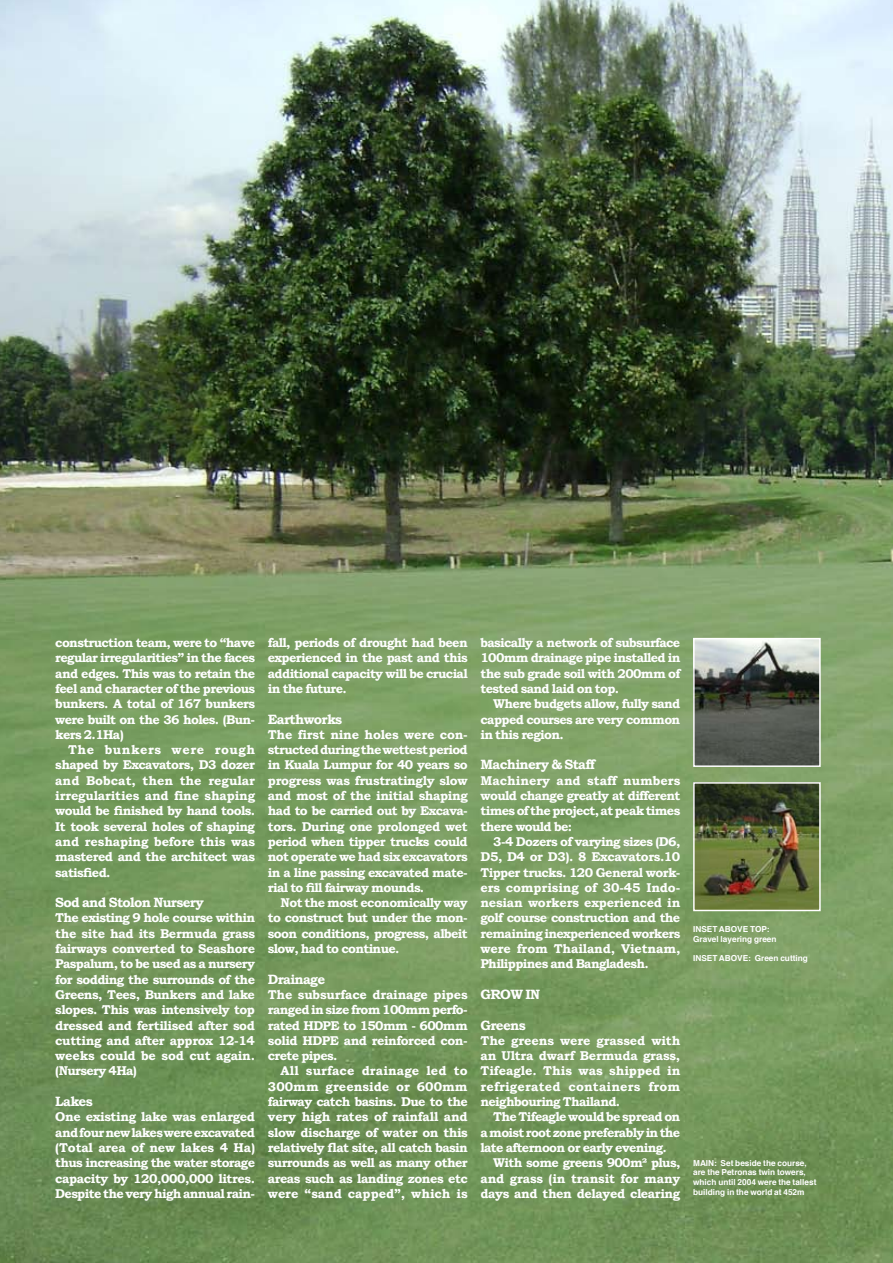
<style>
.page{position:relative;width:893px;height:1263px;background:#fff}
.page>*{position:absolute;margin:0;border:0;box-sizing:border-box;transform-origin:0 0}
.t1{font:700 13.5px "Bookman Old Style";letter-spacing:-.05em;color:#fff}
.t2{font:700 12.75px/15.3px "Bookman Old Style";letter-spacing:-.05em;color:#fff;text-align:justify}
.t3{font:700 8.25px/9.8px "Helvetica";color:#fff}
</style>
<div class="page">
<img style="left:0;top:0;width:893px;height:1263px">
<img style="left:696px;top:641px;width:122px;height:123px">
<div style="left:693px;top:638px;width:128px;height:129px;border:2px solid #fff"></div>
<img style="left:696px;top:785px;width:122px;height:123px">
<div style="left:693px;top:782px;width:128px;height:129px;border:2px solid #fff"></div>
<p class="t2" style="left:55px;top:635px;width:201px">construction team, were to “have regular irregularities” in the faces and edges. This was to retain the feel and character of the previous bunkers. A total of 167 bunkers were built on the 36 holes. (Bun&shy;kers 2.1Ha)</p>
<p class="t2" style="left:55px;top:742px;width:201px;text-indent:13px">The bunkers were rough shaped by Excavators, D3 dozer and Bobcat, then the regular irregularities and fine shaping would be finished by hand tools.<br>It took several holes of shaping and reshaping before this was mastered and the architect was satisfied.</p>
<p class="t1" style="left:55px;top:894px;width:150px">Sod and Stolon Nursery</p>
<p class="t2" style="left:55px;top:910px;width:201px">The existing 9 hole course within the site had its Bermuda grass fairways converted to Seashore Paspalum, to be used as a nursery for sodding the surrounds of the Greens, Tees, Bunkers and lake slopes. This was intensively top dressed and fertilised after sod cutting and after approx 12-14 weeks could be sod cut again. (Nursery 4Ha)</p>
<p class="t1" style="left:55px;top:1093px;width:39px">Lakes</p>
<p class="t2" style="left:55px;top:1109px;width:201px">One existing lake was enlarged and four new lakes were excavated (Total area of new lakes 4 Ha) thus increasing the water storage capacity by 120,000,000 litres.<br>Despite the very high annual rain-</p>
<p class="t2" style="left:268px;top:635px;width:201px">fall, periods of drought had been experienced in the past and this additional capacity will be crucial in the future.</p>
<p class="t1" style="left:268px;top:711px;width:76px">Earthworks</p>
<p class="t2" style="left:268px;top:727px;width:201px">The first nine holes were con&shy;structed during the wettest period in Kuala Lumpur for 40 years so progress was frustratingly slow and most of the initial shaping had to be carried out by Excava&shy;tors. During one prolonged wet period when tipper trucks could not operate we had six excavators in a line passing excavated mate&shy;rial to fill fairway mounds.</p>
<p class="t2" style="left:268px;top:895px;width:201px;text-indent:13px">Not the most economically way to construct but under the mon&shy;soon conditions, progress, albeit slow, had to continue.</p>
<p class="t1" style="left:268px;top:971px;width:59px">Drainage</p>
<p class="t2" style="left:268px;top:987px;width:201px">The subsurface drainage pipes ranged in size from 100mm perfo&shy;rated HDPE to 150mm - 600mm solid HDPE and reinforced con&shy;crete pipes.</p>
<p class="t2" style="left:268px;top:1063px;width:201px;text-indent:13px">All surface drainage led to 300mm greenside or 600mm fairway catch basins. Due to the very high rates of rainfall and slow discharge of water on this relatively flat site, all catch basin surrounds as well as many other areas such as landing zones etc were “sand capped”, which is</p>
<p class="t2" style="left:480px;top:635px;width:201px">basically a network of subsurface 100mm drainage pipe installed in the sub grade soil with 200mm of tested sand laid on top.</p>
<p class="t2" style="left:480px;top:696px;width:201px;text-indent:13px">Where budgets allow, fully sand capped courses are very common in this region.</p>
<p class="t1" style="left:480px;top:757px;width:116px">Machinery &amp; Staff</p>
<p class="t2" style="left:480px;top:772px;width:201px">Machinery and staff numbers would change greatly at different times of the project, at peak times there would be:</p>
<p class="t2" style="left:480px;top:834px;width:201px;text-indent:13px">3-4 Dozers of varying sizes (D6, D5, D4 or D3). 8 Excavators.10<br>Tipper trucks. 120 General work&shy;ers comprising of 30-45 Indo&shy;nesian workers experienced in golf course construction and the remaining inexperienced workers were from Thailand, Vietnam, Philippines and Bangladesh.</p>
<p class="t1" style="left:480px;top:986px;width:61px">Grow in</p>
<p class="t1" style="left:480px;top:1017px;width:47px">Greens</p>
<p class="t2" style="left:480px;top:1033px;width:201px">The greens were grassed with an Ultra dwarf Bermuda grass, Tifeagle. This was shipped in refrigerated containers from neighbouring Thailand.</p>
<p class="t2" style="left:480px;top:1109px;width:201px;text-indent:13px">The Tifeagle would be spread on a moist root zone preferably in the late afternoon or early evening.</p>
<p class="t2" style="left:480px;top:1155px;width:201px;text-indent:13px">With some greens 900m² plus, and grass (in transit for many days and then delayed clearing</p>
<p class="t3" style="left:693px;top:924px;width:85px">INSET ABOVE TOP:<br>Gravel layering green</p>
<p class="t3" style="left:693px;top:954px;width:116px">INSET ABOVE: Green cutting</p>
<p class="t3" style="left:693px;top:1158px;width:125px">MAIN: Set beside the course, are the Petronas twin towers, which until 2004 were the tallest building in the world at 452m</p>
</div>
